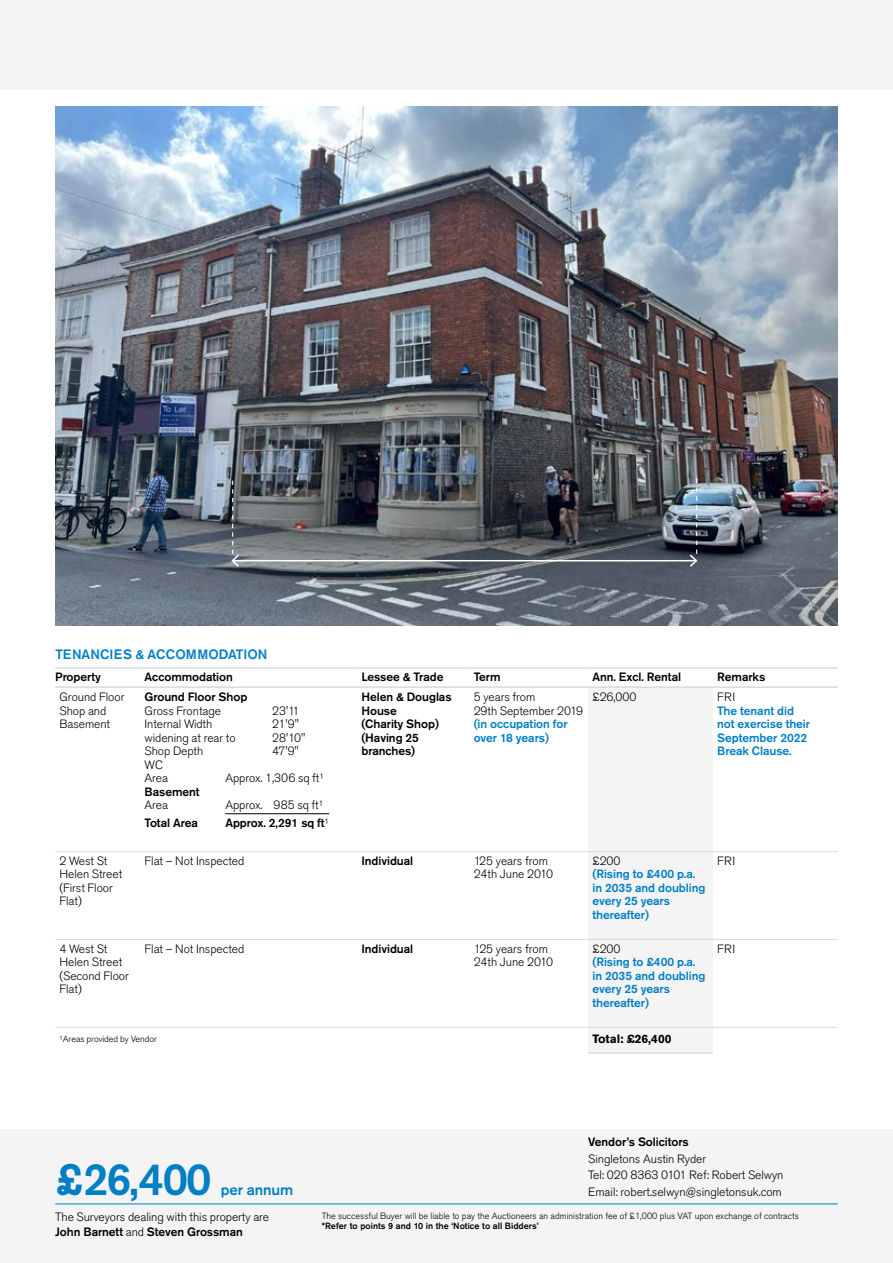
<style>
.page{position:relative;width:893px;height:1263px;background:#fff}
.page>*{position:absolute;margin:0;border:0;box-sizing:border-box;transform-origin:0 0}
.t1{font:500 45px "Akzidenz Grotesk Pro";color:#007fc4}
.t2{font:500 15px "Akzidenz Grotesk Pro";letter-spacing:-.005em;color:#007fc4}
.t3{font:500 13.5px "Akzidenz Grotesk Pro";letter-spacing:.005em;color:#007fc4}
.t4{font:300 12px/13.5px "Akzidenz Grotesk Pro";letter-spacing:-.005em;color:#000}
.t5{font:500 12px/13.5px "Akzidenz Grotesk Pro";letter-spacing:-.005em;color:#000}
.t6{font:500 12px/13.5px "Akzidenz Grotesk Pro";letter-spacing:-.005em;color:#007fc4}
.t7{font:700 12px "Akzidenz Grotesk Pro";letter-spacing:-.005em;color:#000}
.t8{font:300 9px "Akzidenz Grotesk Pro";color:#000}
.t9{font:500 9px "Akzidenz Grotesk Pro";color:#000}
.s1{font-weight:300}
.s2{font-weight:500}
</style>
<div class="page">
<div style="left:0;top:0;width:893px;height:89px;background:#f4f4f4"></div>
<div style="left:0;top:1129px;width:893px;height:134px;background:#f4f4f4"></div>
<hr style="left:55px;top:1203px;width:783px;height:1px;background:#007fc4">
<img style="left:55px;top:106px;width:783px;height:520px">
<div style="left:588px;top:688px;width:125px;height:339px;background:#f4f4f4"></div>
<div style="left:588px;top:1027px;width:125px;height:26px;background:#f4f4f4"></div>
<hr style="left:140px;top:851px;width:217px;height:1px;background:#d9dada">
<hr style="left:140px;top:939px;width:217px;height:1px;background:#d9dada">
<hr style="left:140px;top:667px;width:217px;height:2px;background:#d9dada">
<hr style="left:357px;top:667px;width:112px;height:2px;background:#d9dada">
<hr style="left:140px;top:686px;width:217px;height:2px;background:#d9dada">
<hr style="left:357px;top:686px;width:112px;height:2px;background:#d9dada">
<hr style="left:55px;top:1027px;width:85px;height:1px;background:#d9dada">
<hr style="left:140px;top:1027px;width:217px;height:1px;background:#d9dada">
<hr style="left:55px;top:667px;width:85px;height:2px;background:#d9dada">
<hr style="left:469px;top:667px;width:119px;height:2px;background:#d9dada">
<hr style="left:588px;top:667px;width:125px;height:2px;background:#d9dada">
<hr style="left:713px;top:667px;width:125px;height:2px;background:#d9dada">
<hr style="left:55px;top:686px;width:85px;height:2px;background:#d9dada">
<hr style="left:469px;top:686px;width:119px;height:2px;background:#d9dada">
<hr style="left:588px;top:686px;width:125px;height:2px;background:#d9dada">
<hr style="left:713px;top:686px;width:125px;height:2px;background:#d9dada">
<hr style="left:588px;top:1052px;width:125px;height:2px;background:#d9dada">
<hr style="left:357px;top:1027px;width:112px;height:1px;background:#d9dada">
<hr style="left:469px;top:1027px;width:119px;height:1px;background:#d9dada">
<hr style="left:588px;top:1027px;width:125px;height:1px;background:#d9dada">
<hr style="left:713px;top:1027px;width:125px;height:1px;background:#d9dada">
<hr style="left:55px;top:851px;width:85px;height:1px;background:#d9dada">
<hr style="left:357px;top:851px;width:112px;height:1px;background:#d9dada">
<hr style="left:469px;top:851px;width:119px;height:1px;background:#d9dada">
<hr style="left:588px;top:851px;width:125px;height:1px;background:#d9dada">
<hr style="left:713px;top:851px;width:125px;height:1px;background:#d9dada">
<hr style="left:55px;top:939px;width:85px;height:1px;background:#d9dada">
<hr style="left:357px;top:939px;width:112px;height:1px;background:#d9dada">
<hr style="left:469px;top:939px;width:119px;height:1px;background:#d9dada">
<hr style="left:588px;top:939px;width:125px;height:1px;background:#d9dada">
<hr style="left:713px;top:939px;width:125px;height:1px;background:#d9dada">
<hr style="left:225px;top:813px;width:104px;height:1px;background:#000">
<hr style="left:232px;top:560px;width:464px;height:1px;background:#fff">
<svg style="left:230px;top:481px;width:11px;height:87px"></svg>
<svg style="left:688px;top:478px;width:10px;height:90px"></svg>
<p class="t3" style="left:55px;top:645px;width:214px">TENANCIES &amp; ACCOMMODATION</p>
<p class="t5" style="left:55px;top:670px;width:47px">Property</p>
<p class="t5" style="left:145px;top:670px;width:90px">Accommodation</p>
<p class="t5" style="left:361px;top:670px;width:84px">Lessee &amp; Trade</p>
<p class="t5" style="left:474px;top:670px;width:28px">Term</p>
<p class="t5" style="left:592px;top:670px;width:90px">Ann. Excl. Rental</p>
<p class="t5" style="left:717px;top:670px;width:50px">Remarks</p>
<p class="t4" style="left:60px;top:690px;width:66px">Ground Floor<br>Shop and<br>Basement</p>
<p class="t5" style="left:145px;top:690px;width:104px">Ground Floor Shop</p>
<p class="t5" style="left:361px;top:690px;width:92px">Helen &amp; Douglas<br>House<br>(Charity Shop) (Having 25 branches)</p>
<p class="t4" style="left:474px;top:690px;width:111px">5 years from<br>29th September 2019</p>
<p class="t4" style="left:592px;top:690px;width:45px">£26,000</p>
<p class="t4" style="left:717px;top:690px;width:19px">FRI</p>
<p class="t6" style="left:717px;top:703px;width:94px">The tenant did not exercise their<br>September 2022<br>Break Clause.</p>
<p class="t4" style="left:145px;top:704px;width:78px">Gross Frontage</p>
<p class="t4" style="left:272px;top:704px;width:29px">23'11</p>
<p class="t4" style="left:145px;top:717px;width:69px">Internal Width</p>
<p class="t4" style="left:272px;top:717px;width:28px">21'9"</p>
<p class="t4" style="left:145px;top:731px;width:93px">widening at rear to</p>
<p class="t4" style="left:272px;top:731px;width:35px">28'10"</p>
<p class="t4" style="left:145px;top:744px;width:60px">Shop Depth</p>
<p class="t4" style="left:272px;top:744px;width:28px">47'9"</p>
<p class="t4" style="left:145px;top:758px;width:25px">WC<br>Area</p>
<p class="t6" style="left:474px;top:717px;width:96px">(in occupation for over 18 years)</p>
<p class="t4" style="left:225px;top:771px;width:100px">Approx. 1,306 sq ft1</p>
<p class="t5" style="left:145px;top:784px;width:56px">Basement</p>
<p class="t4" style="left:145px;top:798px;width:25px">Area</p>
<p class="t4" style="left:225px;top:798px;width:99px">Approx. 985 sq ft1</p>
<p class="t5" style="left:145px;top:816px;width:55px">Total Area</p>
<p class="t5" style="left:225px;top:816px;width:105px">Approx. 2,291 sq ft<span class="s1">1</span></p>
<p class="t4" style="left:60px;top:854px;width:64px">2 West St<br>Helen Street (First Floor<br>Flat)</p>
<p class="t4" style="left:145px;top:854px;width:101px">Flat – Not Inspected</p>
<p class="t5" style="left:361px;top:854px;width:53px">Individual</p>
<p class="t4" style="left:474px;top:854px;width:81px">125 years from<br>24th June 2010</p>
<p class="t4" style="left:592px;top:854px;width:30px">£200</p>
<p class="t6" style="left:592px;top:867px;width:114px">(Rising to £400 p.a. in 2035 and doubling every 25 years thereafter)</p>
<p class="t4" style="left:60px;top:942px;width:71px">4 West St<br>Helen Street (Second Floor<br>Flat)</p>
<p class="t4" style="left:145px;top:942px;width:101px">Flat – Not Inspected</p>
<p class="t5" style="left:361px;top:941px;width:53px">Individual</p>
<p class="t4" style="left:474px;top:942px;width:81px">125 years from<br>24th June 2010</p>
<p class="t4" style="left:592px;top:942px;width:30px">£200</p>
<p class="t6" style="left:592px;top:955px;width:114px">(Rising to £400 p.a. in 2035 and doubling every 25 years thereafter)</p>
<p class="t8" style="left:60px;top:1033px;width:99px">1Areas provided by Vendor</p>
<p class="t7" style="left:592px;top:1031px;width:80px">Total: £26,400</p>
<p class="t4" style="left:717px;top:854px;width:19px">FRI</p>
<p class="t4" style="left:717px;top:942px;width:19px">FRI</p>
<h1 class="t1" style="left:55px;top:1150px;width:158px">£26,400</h1>
<p class="t2" style="left:221px;top:1180px;width:74px">per annum</p>
<p class="t4" style="left:55px;top:1209px;width:215px;line-height:15px">The Surveyors dealing with this property are<br><span class="s2">John Barnett</span> and <span class="s2">Steven Grossman</span></p>
<p class="t5" style="left:588px;top:1135px;width:102px">Vendor’s Solicitors</p>
<p class="t4" style="left:588px;top:1150px;width:197px;line-height:16.5px">Singletons Austin Ryder<br>Tel: 020 8363 0101 Ref: Robert Selwyn<br>Email: robert.selwyn@singletonsuk.com</p>
<p class="t8" style="left:322px;top:1209px;width:479px">The successful Buyer will be liable to pay the Auctioneers an administration fee of £1,000 plus VAT upon exchange of contracts</p>
<p class="t9" style="left:322px;top:1220px;width:218px">*Refer to points 9 and 10 in the ‘Notice to all Bidders’</p>
</div>
